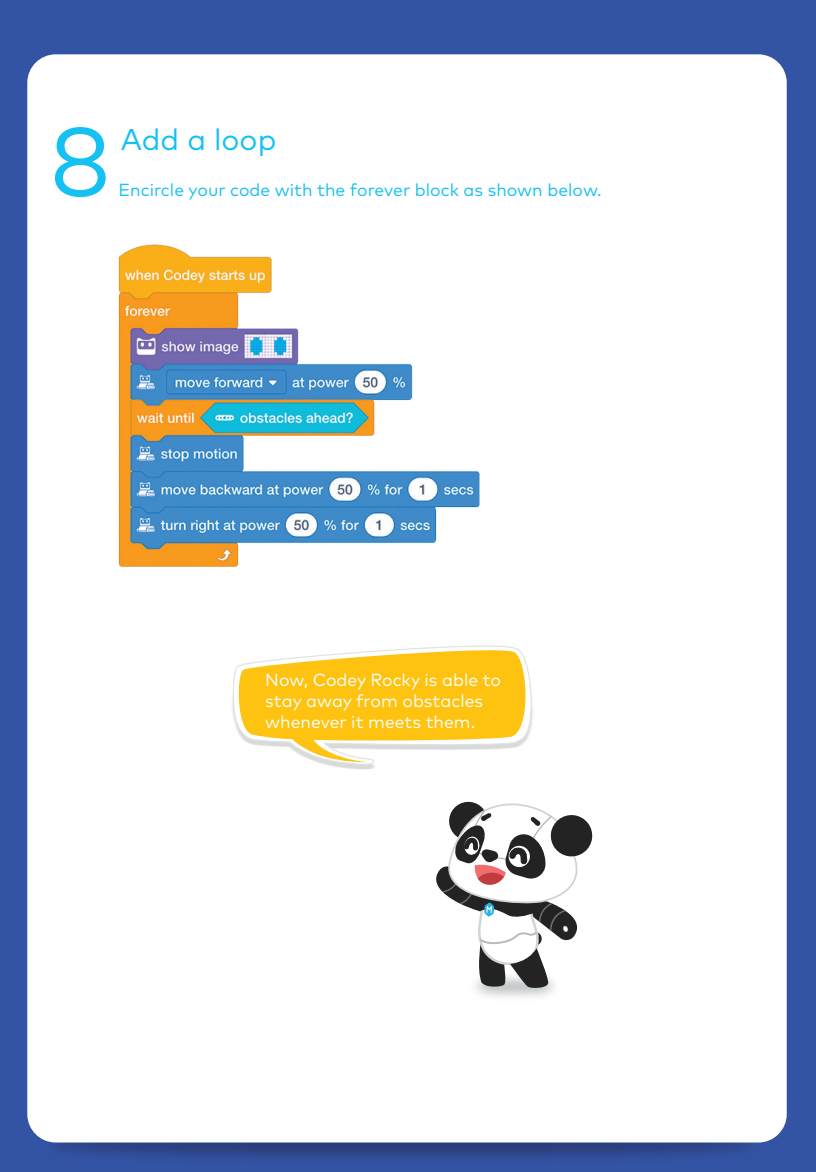
<style>
.page{position:relative;width:816px;height:1172px;background:#fff}
.page>*{position:absolute;margin:0;border:0;box-sizing:border-box;transform-origin:0 0}
.t1{font:97.5px "Mark Pro";color:#15c0f2}
.t2{font:30px "Mark Pro";color:#15c0f2}
.t3{font:17.5px/21px "Mark Pro";color:#fff}
.t4{font:17.5px "Mark Pro";color:#15c0f2}
</style>
<div class="page">
<div style="left:0;top:0;width:815px;height:1172px;background:#3353a4"></div>
<img style="left:27px;top:1046px;width:760px;height:112px">
<div style="left:27px;top:54px;width:759px;height:1088px;background:#fff;border-radius:28px"></div>
<img style="left:27px;top:235px;width:453px;height:348px">
<img style="left:27px;top:710px;width:1px;height:212px">
<svg style="left:232px;top:645px;width:301px;height:120px"></svg>
<svg style="left:436px;top:801px;width:157px;height:188px"></svg>
<h1 class="t1" style="left:50px;top:89px;width:63px">8</h1>
<h2 class="t2" style="left:121px;top:116px;width:157px">Add a loop</h2>
<p class="t4" style="left:118px;top:177px;width:485px">Encircle your code with the forever block as shown below.</p>
<p class="t3" style="left:265px;top:668px;width:237px">Now, Codey Rocky is able to stay away from obstacles whenever it meets them.</p>
</div>
